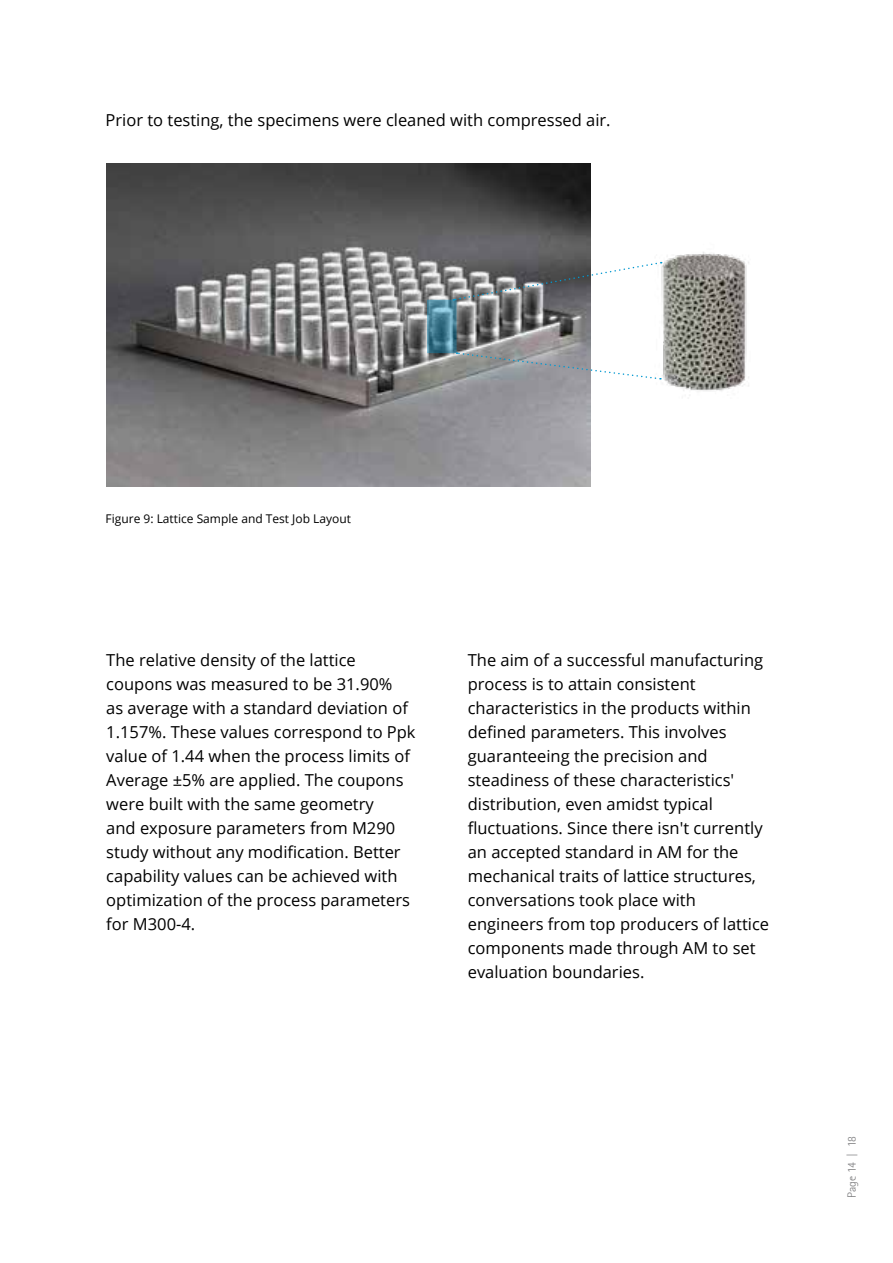
<style>
.page{position:relative;width:893px;height:1263px;background:#fff}
.page>*{position:absolute;margin:0;border:0;box-sizing:border-box;transform-origin:0 0}
.t1{font:16.5px/24px "Open Sans";color:#000}
.t2{font:12px "Open Sans";color:#000}
.t3{font:12px "Rotis San Ser T Ligh";letter-spacing:-.01em;color:#757577}
</style>
<div class="page">
<img style="left:661px;top:252px;width:88px;height:144px">
<img style="left:106px;top:164px;width:484px;height:322px">
<svg style="left:427px;top:300px;width:30px;height:53px"></svg>
<svg style="left:453px;top:262px;width:209px;height:39px"></svg>
<svg style="left:457px;top:352px;width:204px;height:28px"></svg>
<p class="t1" style="left:106px;top:108px;width:507px">Prior to testing, the specimens were cleaned with compressed air.</p>
<p class="t2" style="left:106px;top:510px;width:247px">Figure 9: Lattice Sample and Test Job Layout</p>
<p class="t1" style="left:106px;top:648px;width:311px">The relative density of the lattice coupons was measured to be 31.90%<br>as average with a standard deviation of 1.157%. These values correspond to Ppk value of 1.44 when the process limits of Average ±5% are applied. The coupons were built with the same geometry<br>and exposure parameters from M290 study without any modification. Better capability values can be achieved with optimization of the process parameters for M300-4.</p>
<p class="t1" style="left:468px;top:648px;width:303px">The aim of a successful manufacturing process is to attain consistent characteristics in the products within defined parameters. This involves guaranteeing the precision and steadiness of these characteristics' distribution, even amidst typical fluctuations. Since there isn't currently an accepted standard in AM for the mechanical traits of lattice structures, conversations took place with engineers from top producers of lattice components made through AM to set evaluation boundaries.</p>
<p class="t3" style="left:845px;top:1198px;width:64px;rotate:-90deg">Page 14 | 18</p>
</div>
